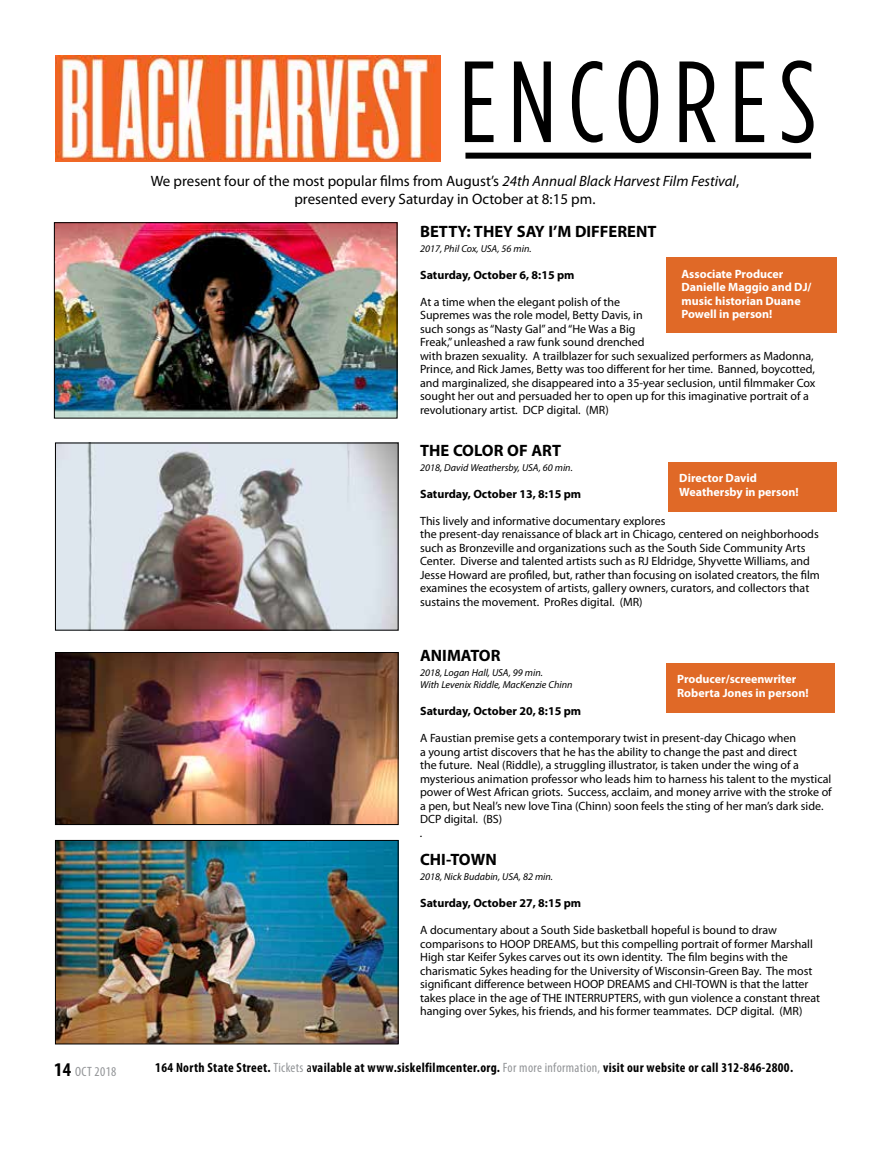
<style>
.page{position:relative;width:891px;height:1161px;background:#fff}
.page>*{position:absolute;margin:0;border:0;box-sizing:border-box;transform-origin:0 0}
.t1{font:115.2px "Gotham Condensed";letter-spacing:.1em;color:#000}
.t2{font:700 16.5px "Myriad Pro";color:#000}
.t3{font:15px/18px "Myriad Pro";color:#000;text-align:center}
.t4{font:700 condensed 13.5px "Myriad Pro";letter-spacing:.025em;color:#000}
.t5{font:condensed 13.5px "Myriad Pro";letter-spacing:.025em;color:#939598}
.t6{font:12px/13.5px "Myriad Pro";color:#000}
.t7{font:700 12px/13.5px "Myriad Pro";color:#fff}
.t8{font:700 12px "Myriad Pro";color:#000}
.t9{font:italic 12px "Myriad Pro";color:#000}
.t10{font:italic 10.2px/12px "Myriad Pro";color:#000}
.s1{font-weight:700;font-size:19.5px;color:#000}
.s2{font-style:italic}
.s3{font-weight:400;color:#939598}
.s4{font-weight:400}
</style>
<div class="page">
<img style="left:55px;top:56px;width:386px;height:106px">
<img style="left:57px;top:445px;width:340px;height:184px">
<div style="left:55px;top:443px;width:344px;height:188px;border:1px solid #000"></div>
<img style="left:56px;top:224px;width:339px;height:192px">
<div style="left:54px;top:222px;width:343px;height:196px;border:1px solid #000"></div>
<img style="left:57px;top:654px;width:340px;height:169px">
<div style="left:55px;top:652px;width:344px;height:173px;border:1px solid #000"></div>
<img style="left:57px;top:842px;width:340px;height:200px">
<div style="left:55px;top:840px;width:344px;height:204px;border:1px solid #000"></div>
<div style="left:666px;top:257px;width:171px;height:76px;background:#e06927"></div>
<div style="left:669px;top:462px;width:168px;height:50px;background:#e06927"></div>
<div style="left:666px;top:663px;width:169px;height:50px;background:#e06927"></div>
<div style="left:465px;top:153px;width:346px;height:6px;background:#000"></div>
<p class="t5" style="left:54px;top:1064px;width:64px"><span class="s1">14</span> OCT 2018</p>
<h1 class="t1" style="left:459px;top:40px;width:359px">ENCORES</h1>
<p class="t3" style="left:151px;top:171px;width:590px">We present four of the most popular films from August’s <span class="s2">24th Annual Black Harvest Film Festival</span>, presented every Saturday in October at 8:15 pm.</p>
<h2 class="t2" style="left:420px;top:221px;width:238px">BETTY: THEY SAY I’M DIFFERENT</h2>
<p class="t10" style="left:420px;top:242px;width:113px">2017, Phil Cox, USA, 56 min.</p>
<p class="t8" style="left:420px;top:267px;width:156px">Saturday, October 6, 8:15 pm</p>
<p class="t6" style="left:420px;top:295px;width:397px">At a time when the elegant polish of the<br>Supremes was the role model, Betty Davis, in<br>such songs as “Nasty Gal” and “He Was a Big<br>Freak,” unleashed a raw funk sound drenched<br>with brazen sexuality. A trailblazer for such sexualized performers as Madonna, Prince, and Rick James, Betty was too different for her time. Banned, boycotted, and marginalized, she disappeared into a 35-year seclusion, until filmmaker Cox sought her out and persuaded her to open up for this imaginative portrait of a revolutionary artist. DCP digital. (MR)</p>
<h2 class="t2" style="left:420px;top:440px;width:142px">THE COLOR OF ART</h2>
<p class="t10" style="left:420px;top:461px;width:154px">2018, David Weathersby, USA, 60 min.</p>
<p class="t8" style="left:420px;top:486px;width:163px">Saturday, October 13, 8:15 pm</p>
<p class="t6" style="left:420px;top:514px;width:401px">This lively and informative documentary explores<br>the present-day renaissance of black art in Chicago, centered on neighborhoods such as Bronzeville and organizations such as the South Side Community Arts Center. Diverse and talented artists such as RJ Eldridge, Shyvette Williams, and Jesse Howard are profiled, but, rather than focusing on isolated creators, the film examines the ecosystem of artists, gallery owners, curators, and collectors that sustains the movement. ProRes digital. (MR)</p>
<p class="t7" style="left:681px;top:266px;width:132px">Associate Producer<br>Danielle Maggio and DJ/ music historian Duane<br>Powell in person!</p>
<p class="t7" style="left:679px;top:471px;width:121px">Director David<br>Weathersby in person!</p>
<h2 class="t2" style="left:420px;top:645px;width:82px">ANIMATOR</h2>
<p class="t10" style="left:420px;top:667px;width:154px">2018, Logan Hall, USA, 99 min.<br>With Levenix Riddle, MacKenzie Chinn</p>
<p class="t8" style="left:420px;top:704px;width:163px">Saturday, October 20, 8:15 pm</p>
<p class="t6" style="left:420px;top:731px;width:413px">A Faustian premise gets a contemporary twist in present-day Chicago when<br>a young artist discovers that he has the ability to change the past and direct<br>the future. Neal (Riddle), a struggling illustrator, is taken under the wing of a mysterious animation professor who leads him to harness his talent to the mystical power of West African griots. Success, acclaim, and money arrive with the stroke of a pen, but Neal’s new love Tina (Chinn) soon feels the sting of her man’s dark side.<br>DCP digital. (BS)</p>
<p class="t9" style="left:420px;top:825px;width:4px">.</p>
<h2 class="t2" style="left:420px;top:849px;width:78px">CHI-TOWN</h2>
<p class="t10" style="left:420px;top:871px;width:134px">2018, Nick Budabin, USA, 82 min.</p>
<p class="t8" style="left:420px;top:896px;width:163px">Saturday, October 27, 8:15 pm</p>
<p class="t6" style="left:420px;top:923px;width:402px">A documentary about a South Side basketball hopeful is bound to draw comparisons to HOOP DREAMS, but this compelling portrait of former Marshall High star Keifer Sykes carves out its own identity. The film begins with the charismatic Sykes heading for the University of Wisconsin-Green Bay. The most significant difference between HOOP DREAMS and CHI-TOWN is that the latter takes place in the age of THE INTERRUPTERS, with gun violence a constant threat hanging over Sykes, his friends, and his former teammates. DCP digital. (MR)</p>
<p class="t7" style="left:677px;top:672px;width:133px">Producer/screenwriter<br>Roberta Jones in person!</p>
<p class="t4" style="left:155px;top:1059px;width:639px">164 North State Street. <span class="s3">Tickets</span> <span class="s4">a</span>vailable at www.siskelfilmcenter.org. <span class="s3">For more information,</span> visit our website or call 312-846-2800.</p>
</div>
